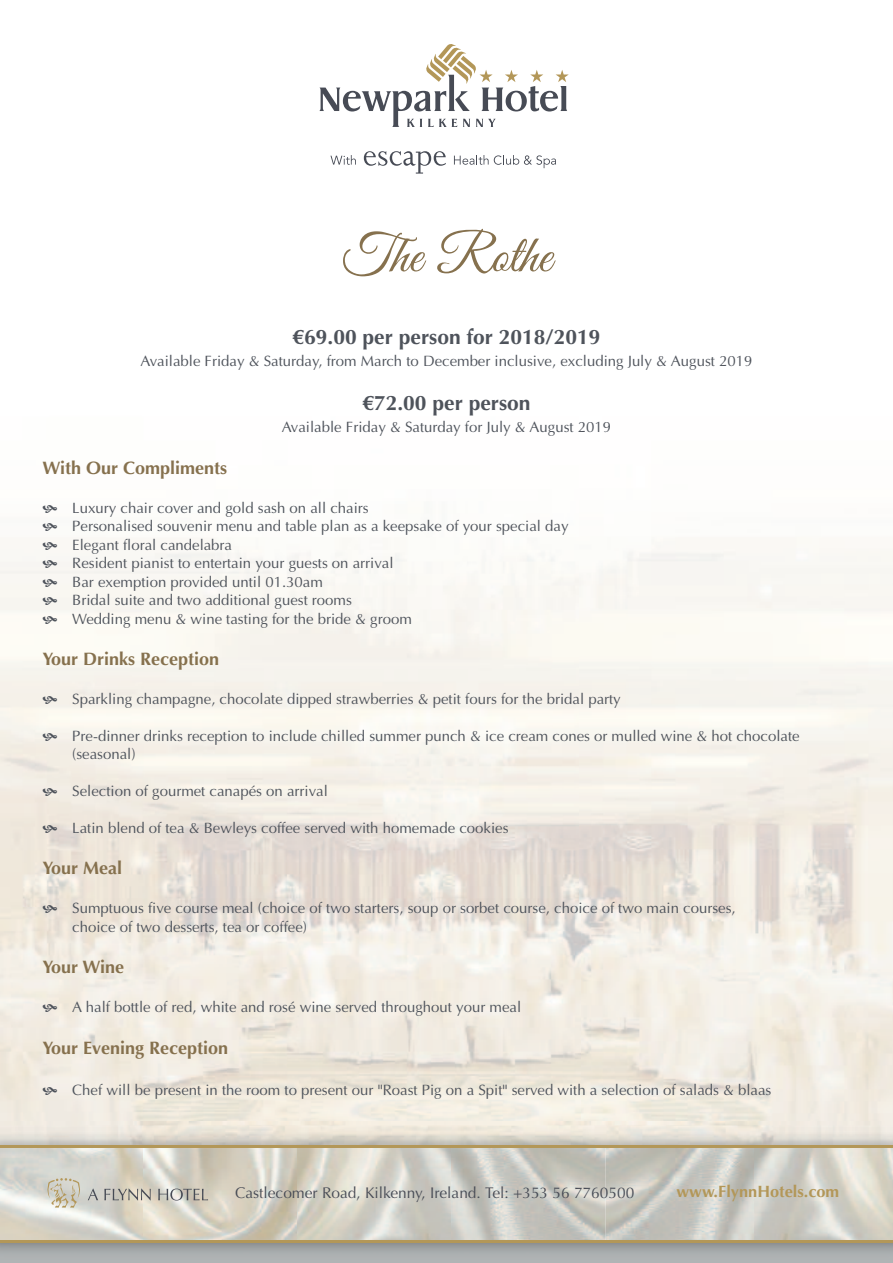
<style>
.page{position:relative;width:893px;height:1263px;background:#fff}
.page>*{position:absolute;margin:0;border:0;box-sizing:border-box;transform-origin:0 0}
.t1{font:54px "Great Vibes";color:#86714e}
.t2{font:700 21px "Optima";color:#4e535b}
.t3{font:700 18px "Optima";color:#86714e}
.t4{font:700 16.35px "Optima";color:#b39758}
.t5{font:15.45px "Optima";color:#474b55}
.t6{font:15px/18.5px "Optima";color:#4e535b}
</style>
<div class="page">
<div style="left:0;top:1241px;width:893px;height:22px;background:linear-gradient(to bottom,#8f9294,#b6baba)"></div>
<hr style="left:0;top:1145px;width:893px;height:3px;background:#b39758">
<hr style="left:0;top:1240px;width:893px;height:3px;background:#b39758">
<svg style="left:88px;top:1188px;width:10px;height:12px"></svg>
<svg style="left:104px;top:1188px;width:47px;height:12px"></svg>
<svg style="left:158px;top:1188px;width:50px;height:12px"></svg>
<svg style="left:45px;top:1178px;width:37px;height:29px"></svg>
<svg style="left:319px;top:44px;width:250px;height:83px"></svg>
<svg style="left:364px;top:151px;width:82px;height:23px"></svg>
<svg style="left:330px;top:155px;width:26px;height:10px"></svg>
<svg style="left:454px;top:155px;width:102px;height:13px"></svg>
<svg style="left:43px;top:542px;width:14px;height:8px"></svg>
<svg style="left:43px;top:560px;width:14px;height:8px"></svg>
<svg style="left:43px;top:579px;width:14px;height:8px"></svg>
<svg style="left:43px;top:597px;width:14px;height:8px"></svg>
<svg style="left:43px;top:696px;width:14px;height:8px"></svg>
<svg style="left:43px;top:733px;width:14px;height:8px"></svg>
<svg style="left:43px;top:788px;width:14px;height:8px"></svg>
<svg style="left:43px;top:825px;width:14px;height:7px"></svg>
<svg style="left:43px;top:905px;width:14px;height:8px"></svg>
<svg style="left:43px;top:1004px;width:14px;height:8px"></svg>
<svg style="left:43px;top:1087px;width:14px;height:8px"></svg>
<h1 class="t1" style="left:341px;top:225px;width:212px">The Rothe</h1>
<h2 class="t2" style="left:293px;top:325px;width:309px">€69.00 per person for 2018/2019</h2>
<p class="t6" style="left:141px;top:352px;width:613px">Available Friday &amp; Saturday, from March to December inclusive, excluding July &amp; August 2019</p>
<h2 class="t2" style="left:362px;top:391px;width:170px">€72.00 per person</h2>
<p class="t6" style="left:282px;top:418px;width:331px">Available Friday &amp; Saturday for July &amp; August 2019</p>
<p class="t3" style="left:43px;top:457px;width:186px">With Our Compliments</p>
<p class="t6" style="left:72px;top:498px;width:498px">Luxury chair cover and gold sash on all chairs<br>Personalised souvenir menu and table plan as a keepsake of your special day Elegant floral candelabra<br>Resident pianist to entertain your guests on arrival<br>Bar exemption provided until 01.30am<br>Bridal suite and two additional guest rooms<br>Wedding menu &amp; wine tasting for the bride &amp; groom</p>
<p class="t3" style="left:43px;top:649px;width:178px">Your Drinks Reception</p>
<p class="t6" style="left:72px;top:690px;width:550px">Sparkling champagne, chocolate dipped strawberries &amp; petit fours for the bridal party</p>
<p class="t6" style="left:72px;top:726px;width:729px">Pre-dinner drinks reception to include chilled summer punch &amp; ice cream cones or mulled wine &amp; hot chocolate (seasonal)</p>
<p class="t6" style="left:72px;top:781px;width:257px">Selection of gourmet canapés on arrival</p>
<p class="t6" style="left:72px;top:818px;width:438px">Latin blend of tea &amp; Bewleys coffee served with homemade cookies</p>
<p class="t3" style="left:43px;top:858px;width:81px">Your Meal</p>
<p class="t6" style="left:72px;top:899px;width:665px">Sumptuous five course meal (choice of two starters, soup or sorbet course, choice of two main courses, choice of two desserts, tea or coffee)</p>
<p class="t3" style="left:43px;top:957px;width:83px">Your Wine</p>
<p class="t6" style="left:72px;top:998px;width:450px">A half bottle of red, white and rosé wine served throughout your meal</p>
<p class="t3" style="left:43px;top:1037px;width:187px">Your Evening Reception</p>
<p class="t6" style="left:72px;top:1080px;width:701px">Chef will be present in the room to present our "Roast Pig on a Spit" served with a selection of salads &amp; blaas</p>
<p class="t5" style="left:235px;top:1184px;width:401px">Castlecomer Road, Kilkenny, Ireland. Tel: +353 56 7760500</p>
<p class="t4" style="left:676px;top:1182px;width:164px">www.FlynnHotels.com</p>
</div>
